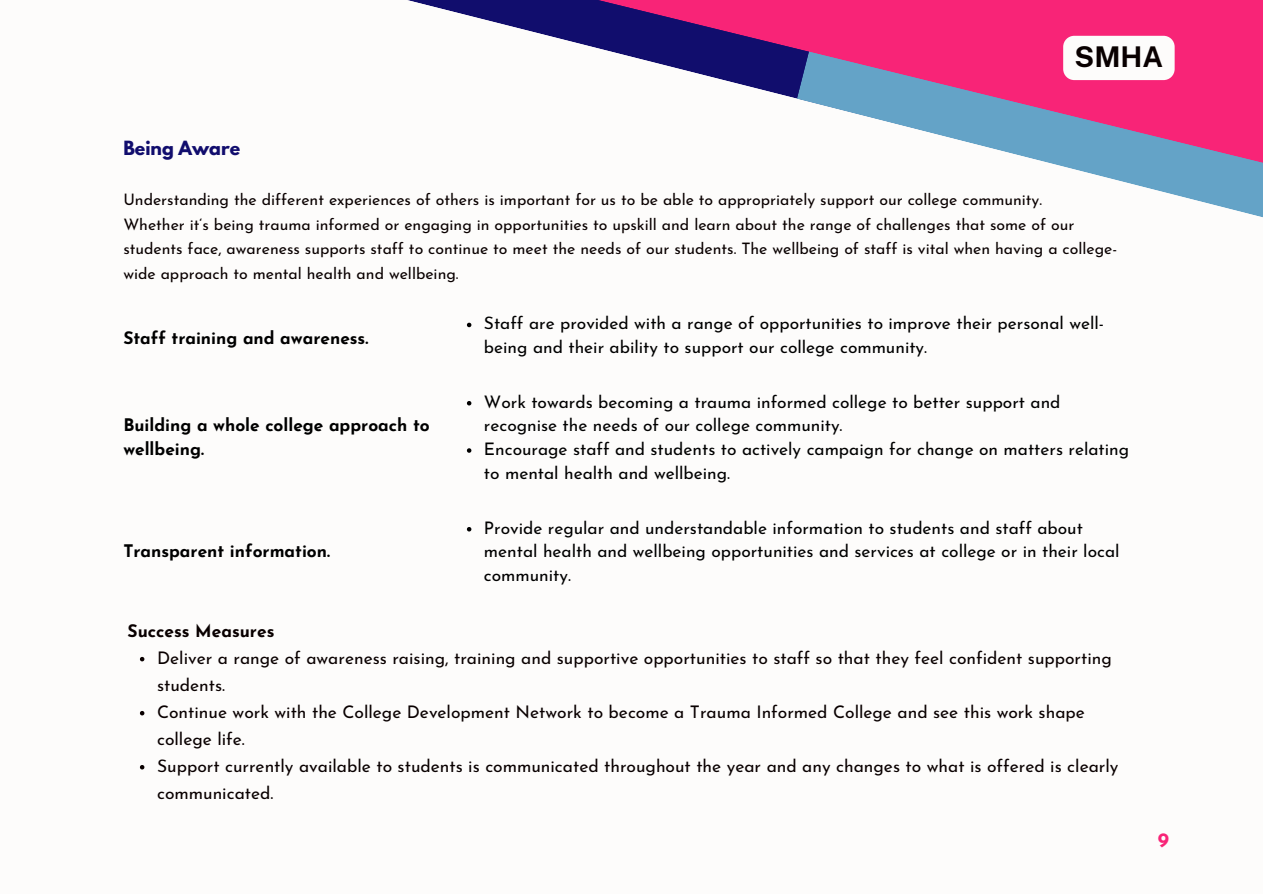
<style>
.page{position:relative;width:1263px;height:894px;background:#fff}
.page>*{position:absolute;margin:0;border:0;box-sizing:border-box;transform-origin:0 0}
.t1{font:700 28.5px "Public Sans";color:#090000}
.t2{font:700 20.25px "Josefin Sans";color:#f82477}
.t3{font:17.4px/27px "Josefin Sans";color:#090000}
.t4{font:700 17.4px "Josefin Sans";color:#090000}
.t5{font:700 17.4px "League Spartan";color:#110d6d}
.t6{font:17.25px/23.7px "Josefin Sans";color:#000}
.t7{font:700 17.25px/23.7px "Josefin Sans";color:#000}
.t8{font:15.9px/24.8px "Josefin Sans";color:#090000}
</style>
<div class="page">
<div style="left:0;top:0;width:1263px;height:893px;background:#fdfcfb"></div>
<svg style="left:1070px;top:168px;width:193px;height:50px"></svg>
<svg style="left:408px;top:0;width:855px;height:168px"></svg>
<svg style="left:1063px;top:36px;width:112px;height:44px"></svg>
<svg style="left:467px;top:322px;width:4px;height:5px"></svg>
<svg style="left:467px;top:401px;width:4px;height:4px"></svg>
<svg style="left:467px;top:448px;width:4px;height:4px"></svg>
<svg style="left:467px;top:527px;width:4px;height:4px"></svg>
<svg style="left:140px;top:656px;width:4px;height:5px"></svg>
<svg style="left:140px;top:711px;width:4px;height:4px"></svg>
<svg style="left:140px;top:765px;width:4px;height:4px"></svg>
<h2 class="t1" style="left:1075px;top:40px;width:90px">SMHA</h2>
<p class="t5" style="left:123px;top:140px;width:118px">Being Aware</p>
<p class="t8" style="left:123px;top:188px;width:920px">Understanding the different experiences of others is important for us to be able to appropriately support our college community.</p>
<h2 class="t8" style="left:123px;top:213px;width:995px">Whether it‘s being trauma informed or engaging in opportunities to upskill and learn about the range of challenges that some of our students face, awareness supports staff to continue to meet the needs of our students. The wellbeing of staff is vital when having a college&shy;wide approach to mental health and wellbeing.</h2>
<p class="t7" style="left:123px;top:327px;width:246px">Staff training and awareness.</p>
<p class="t7" style="left:123px;top:415px;width:308px">Building a whole college approach to wellbeing.</p>
<p class="t7" style="left:123px;top:541px;width:208px">Transparent information.</p>
<h2 class="t6" style="left:484px;top:313px;width:622px">Staff are provided with a range of opportunities to improve their personal well&shy;being and their ability to support our college community.</h2>
<p class="t6" style="left:484px;top:391px;width:578px">Work towards becoming a trauma informed college to better support and recognise the needs of our college community.</p>
<h2 class="t6" style="left:484px;top:438px;width:647px">Encourage staff and students to actively campaign for change on matters relating to mental health and wellbeing.</h2>
<h2 class="t6" style="left:484px;top:517px;width:637px">Provide regular and understandable information to students and staff about mental health and wellbeing opportunities and services at college or in their local community.</h2>
<p class="t4" style="left:128px;top:623px;width:148px">Success Measures</p>
<p class="t3" style="left:157px;top:645px;width:956px">Deliver a range of awareness raising, training and supportive opportunities to staff so that they feel confident supporting students.</p>
<p class="t3" style="left:157px;top:699px;width:929px">Continue work with the College Development Network to become a Trauma Informed College and see this work shape college life.</p>
<p class="t3" style="left:157px;top:753px;width:963px">Support currently available to students is communicated throughout the year and any changes to what is offered is clearly communicated.</p>
<h1 class="t2" style="left:1158px;top:831px;width:13px">9</h1>
</div>
